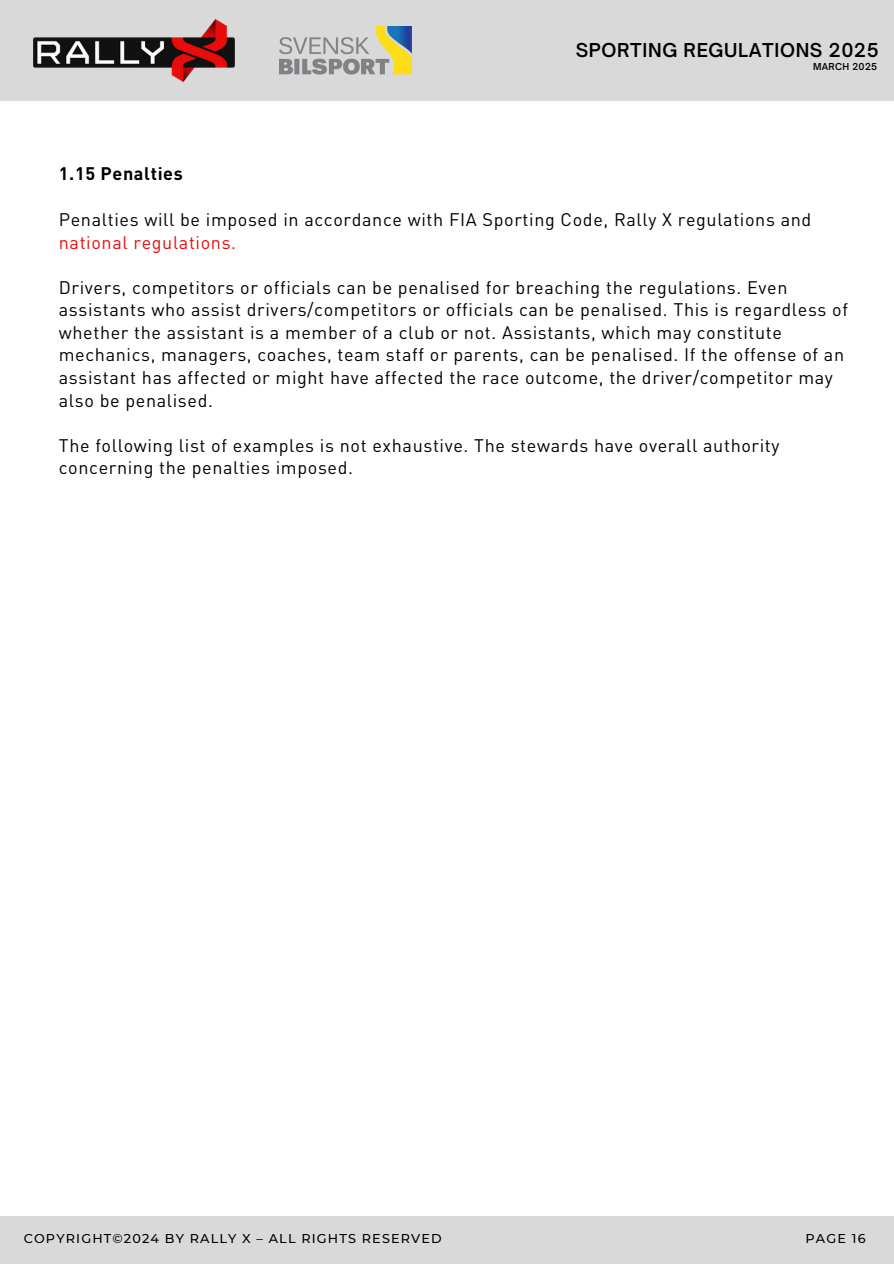
<style>
.page{position:relative;width:894px;height:1264px;background:#fff}
.page>*{position:absolute;margin:0;border:0;box-sizing:border-box;transform-origin:0 0}
.t1{font:600 18.3px "Open Sauce One";letter-spacing:.035em;color:#000}
.t2{font:18px/22.5px "DIN Pro";letter-spacing:.035em;color:#000}
.t3{font:700 18px "DIN Pro";letter-spacing:.035em;color:#000}
.t4{font:500 12.75px "Montserrat";letter-spacing:.09em;color:#000}
.t5{font:600 9.15px "Open Sauce One";letter-spacing:.035em;color:#000}
.s1{color:#e90c0c}
</style>
<div class="page">
<div style="left:0;top:0;width:893px;height:101px;background:#d9d9d9"></div>
<div style="left:0;top:1216px;width:893px;height:47px;background:#d9d9d9"></div>
<img style="left:33px;top:19px;width:202px;height:62px">
<img style="left:280px;top:26px;width:131px;height:49px">
<h2 class="t1" style="left:575px;top:38px;width:304px">SPORTING REGULATIONS 2025</h2>
<h3 class="t5" style="left:812px;top:61px;width:66px">MARCH 2025</h3>
<p class="t3" style="left:59px;top:162px;width:125px">1.15 Penalties</p>
<p class="t2" style="left:59px;top:208px;width:753px">Penalties will be imposed in accordance with FIA Sporting Code, Rally X regulations and <span class="s1">national regulations.</span></p>
<h1 class="t2" style="left:59px;top:276px;width:790px">Drivers, competitors or officials can be penalised for breaching the regulations. Even assistants who assist drivers/competitors or officials can be penalised. This is regardless of whether the assistant is a member of a club or not. Assistants, which may constitute mechanics, managers, coaches, team staff or parents, can be penalised. If the offense of an assistant has affected or might have affected the race outcome, the driver/competitor may also be penalised.</h1>
<p class="t2" style="left:59px;top:433px;width:722px">The following list of examples is not exhaustive. The stewards have overall authority concerning the penalties imposed.</p>
<h3 class="t4" style="left:24px;top:1230px;width:419px">COPYRIGHT©2024 BY RALLY X – ALL RIGHTS RESERVED</h3>
<h3 class="t4" style="left:805px;top:1230px;width:61px">PAGE 16</h3>
</div>
